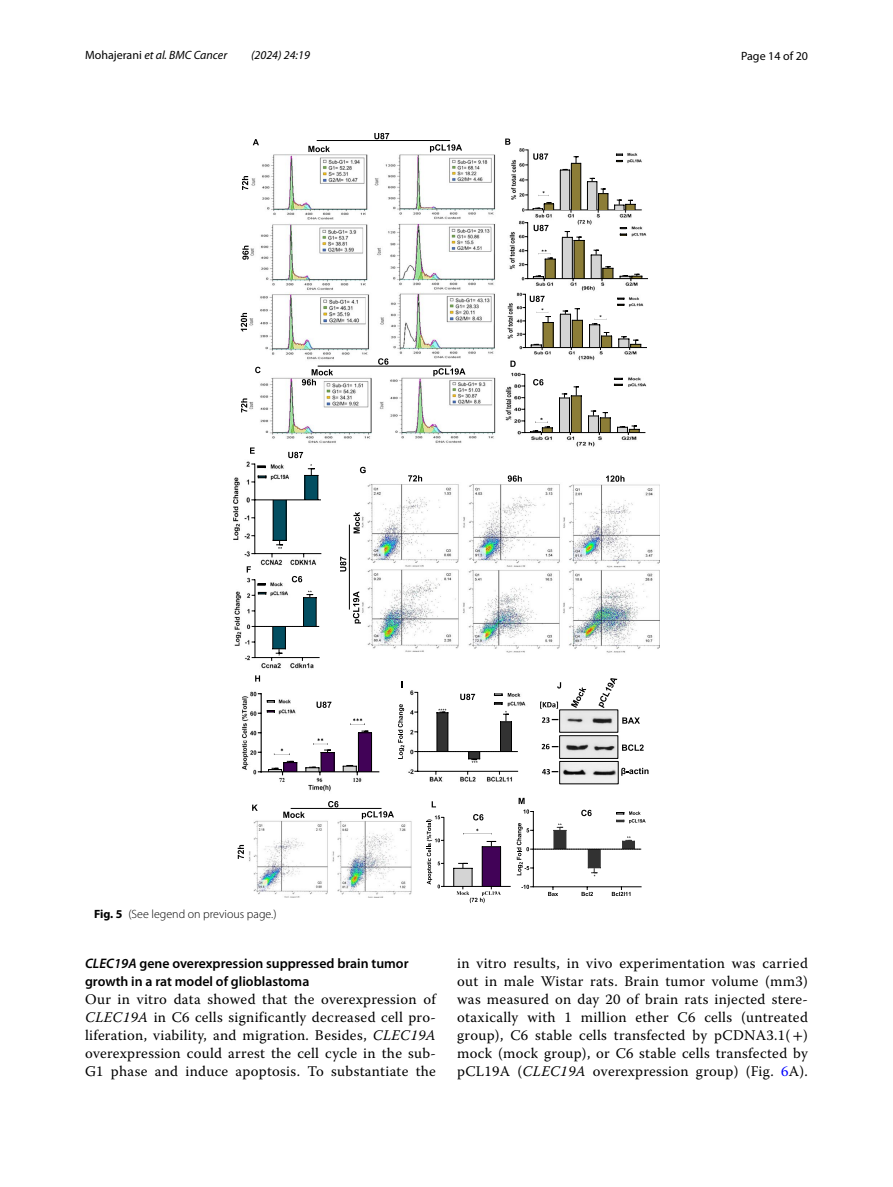
<style>
.page{position:relative;width:893px;height:1187px;background:#fff}
.page>*{position:absolute;margin:0;border:0;box-sizing:border-box;transform-origin:0 0}
.t1{font:14.7px/18px "Warnock Pro";letter-spacing:.02em;color:#000;text-align:justify}
.t2{font:600 13.8px/18px "Myriad Pro";color:#000}
.t3{font:italic 12px "Myriad Pro";color:#000}
.t4{font:300 12px "Myriad Pro";color:#000}
.t5{font:12px "Myriad Pro";color:#000}
.s1{font-style:normal}
.s2{font-weight:700}
.s3{font-style:italic}
.s4{font-family:"STIX"}
.s5{color:#00f}
</style>
<div class="page">
<img style="left:234px;top:148px;width:425px;height:749px">
<hr style="left:527px;top:278px;width:121px;height:1px;background:#000">
<hr style="left:525px;top:347px;width:122px;height:1px;background:#000">
<svg style="left:308px;top:146px;width:22px;height:6px"></svg>
<svg style="left:430px;top:144px;width:32px;height:8px"></svg>
<svg style="left:242px;top:176px;width:6px;height:14px"></svg>
<hr style="left:317px;top:140px;width:133px;height:1px;background:#000">
<svg style="left:374px;top:133px;width:15px;height:6px"></svg>
<svg style="left:525px;top:222px;width:118px;height:59px"></svg>
<svg style="left:522px;top:294px;width:120px;height:56px"></svg>
<svg style="left:532px;top:153px;width:104px;height:58px"></svg>
<svg style="left:241px;top:398px;width:6px;height:14px"></svg>
<svg style="left:302px;top:369px;width:31px;height:16px"></svg>
<svg style="left:433px;top:368px;width:32px;height:8px"></svg>
<svg style="left:378px;top:358px;width:10px;height:7px"></svg>
<hr style="left:533px;top:886px;width:109px;height:1px;background:#000">
<svg style="left:548px;top:886px;width:10px;height:10px"></svg>
<svg style="left:581px;top:886px;width:12px;height:10px"></svg>
<svg style="left:612px;top:886px;width:18px;height:10px"></svg>
<hr style="left:533px;top:811px;width:1px;height:76px;background:#000">
<svg style="left:521px;top:884px;width:12px;height:4px"></svg>
<svg style="left:521px;top:373px;width:125px;height:63px"></svg>
<hr style="left:261px;top:771px;width:118px;height:1px;background:#000">
<svg style="left:398px;top:704px;width:6px;height:55px"></svg>
<hr style="left:444px;top:886px;width:67px;height:1px;background:#000">
<hr style="left:444px;top:817px;width:1px;height:69px;background:#000">
<svg style="left:453px;top:841px;width:49px;height:62px"></svg>
<svg style="left:427px;top:815px;width:17px;height:73px"></svg>
<svg style="left:463px;top:828px;width:28px;height:6px"></svg>
<svg style="left:408px;top:475px;width:14px;height:6px"></svg>
<svg style="left:508px;top:475px;width:14px;height:6px"></svg>
<svg style="left:606px;top:475px;width:18px;height:7px"></svg>
<svg style="left:238px;top:844px;width:6px;height:14px"></svg>
<svg style="left:283px;top:811px;width:22px;height:6px"></svg>
<svg style="left:362px;top:811px;width:32px;height:8px"></svg>
<hr style="left:291px;top:808px;width:91px;height:1px;background:#000">
<svg style="left:328px;top:801px;width:10px;height:6px"></svg>
<svg style="left:354px;top:512px;width:6px;height:21px"></svg>
<svg style="left:353px;top:591px;width:8px;height:32px"></svg>
<hr style="left:349px;top:524px;width:1px;height:85px;background:#000">
<svg style="left:340px;top:556px;width:6px;height:15px"></svg>
<svg style="left:432px;top:801px;width:4px;height:6px"></svg>
<svg style="left:252px;top:804px;width:6px;height:6px"></svg>
<svg style="left:255px;top:675px;width:5px;height:6px"></svg>
<svg style="left:401px;top:681px;width:2px;height:6px"></svg>
<svg style="left:255px;top:367px;width:6px;height:6px"></svg>
<svg style="left:510px;top:360px;width:6px;height:7px"></svg>
<svg style="left:360px;top:467px;width:6px;height:6px"></svg>
<svg style="left:253px;top:139px;width:6px;height:6px"></svg>
<svg style="left:505px;top:138px;width:5px;height:7px"></svg>
<svg style="left:473px;top:814px;width:10px;height:6px"></svg>
<svg style="left:517px;top:797px;width:129px;height:79px"></svg>
<svg style="left:258px;top:693px;width:115px;height:82px"></svg>
<svg style="left:414px;top:691px;width:105px;height:84px"></svg>
<svg style="left:241px;top:313px;width:6px;height:18px"></svg>
<hr style="left:318px;top:366px;width:133px;height:1px;background:#000">
<svg style="left:242px;top:246px;width:7px;height:14px"></svg>
<svg style="left:540px;top:678px;width:108px;height:106px"></svg>
<svg style="left:250px;top:447px;width:72px;height:111px"></svg>
<svg style="left:247px;top:566px;width:73px;height:95px"></svg>
<p class="t3" style="left:85px;top:48px;width:144px"><span class="s1">Mohajerani</span> et al. BMC Cancer</p>
<p class="t3" style="left:251px;top:48px;width:60px">(2024) 24:19</p>
<p class="t5" style="left:741px;top:48px;width:68px">Page 14 of 20</p>
<p class="t4" style="left:94px;top:907px;width:184px"><span class="s2">Fig. 5</span> (See legend on previous page.)</p>
<p class="t2" style="left:85px;top:953px;width:325px"><span class="s3">CLEC19A</span> gene overexpression suppressed brain tumor growth in a rat model of glioblastoma</p>
<p class="t1" style="left:85px;top:989px;width:352px">Our in vitro data showed that the overexpression of <span class="s3">CLEC19A</span> in C6 cells significantly decreased cell pro&shy;liferation, viability, and migration. Besides, <span class="s3">CLEC19A </span>overexpression could arrest the cell cycle in the sub-G1 phase and induce apoptosis. To substantiate the</p>
<p class="t1" style="left:457px;top:953px;width:352px">in vitro results, in vivo experimentation was carried out in male Wistar rats. Brain tumor volume (mm3) was measured on day 20 of brain rats injected stere&shy;otaxically with 1 million ether C6 cells (untreated group), C6 stable cells transfected by pCDNA3.1(<span class="s4">+</span>) mock (mock group), or C6 stable cells transfected by pCL19A (<span class="s3">CLEC19A</span> overexpression group) (Fig. <span class="s5">6</span>A).</p>
</div>
